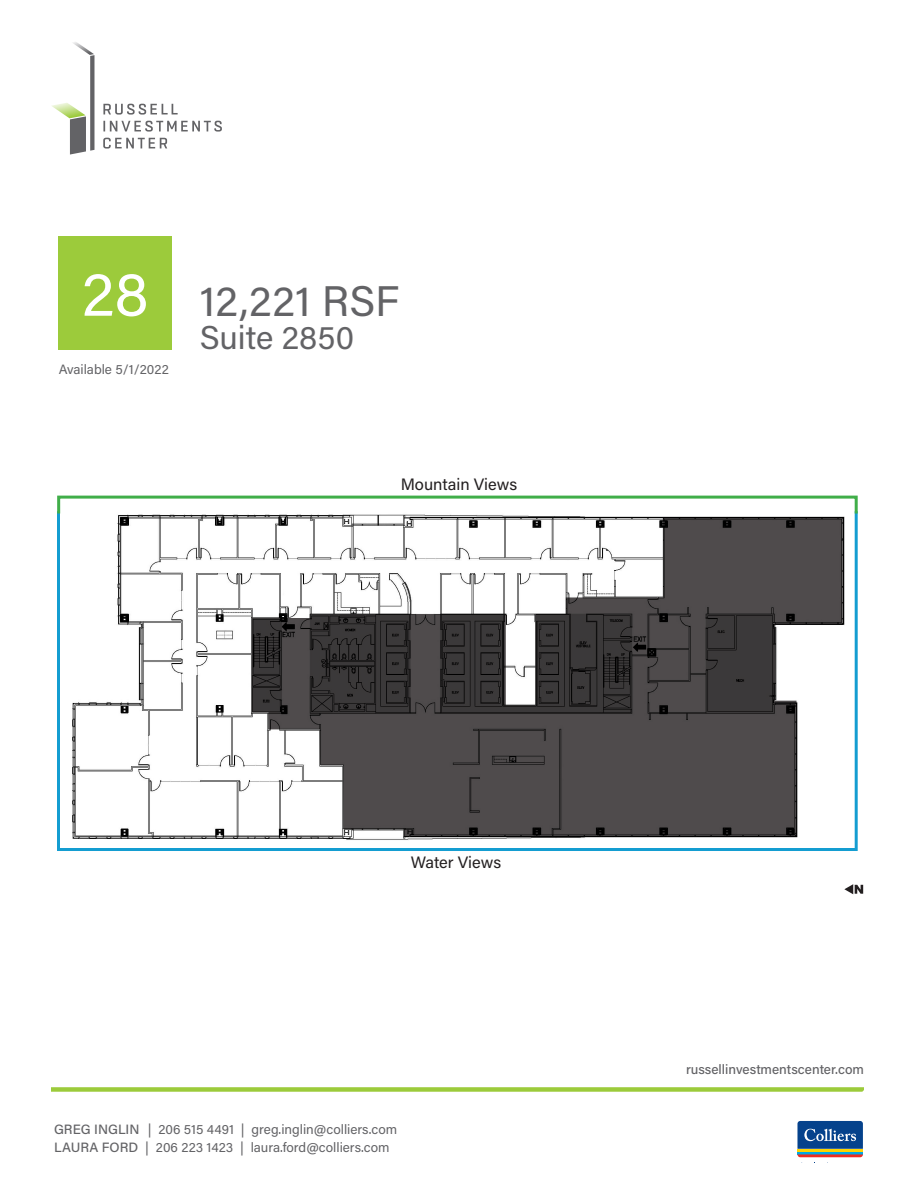
<style>
.page{position:relative;width:918px;height:1188px;background:#fff}
.page>*{position:absolute;margin:0;border:0;box-sizing:border-box;transform-origin:0 0}
.t1{font:62.25px "Acumin Pro";color:#fff}
.t2{font:42.75px "Acumin Pro";letter-spacing:.005em;color:#636366}
.t3{font:33px "Acumin Pro";color:#636366}
.t4{font:16.5px "Acumin Pro";color:#231f20}
.t5{font:13.5px "Acumin Pro";color:#636366}
.t6{font:500 13.5px "Acumin Pro";color:#636366}
.s1{font-weight:500}
</style>
<div class="page">
<img style="left:72px;top:515px;width:772px;height:325px">
<svg style="left:844px;top:884px;width:19px;height:10px"></svg>
<div style="left:57px;top:510px;width:801px;height:341px;border:3px solid #149dd1"></div>
<svg style="left:51px;top:1087px;width:813px;height:5px;background:#a5d04e"></svg>
<svg style="left:796px;top:1120px;width:68px;height:38px"></svg>
<svg style="left:797px;top:1121px;width:66px;height:36px;background:#41668a"></svg>
<svg style="left:103px;top:138px;width:64px;height:11px"></svg>
<svg style="left:103px;top:121px;width:119px;height:11px"></svg>
<svg style="left:103px;top:104px;width:75px;height:11px"></svg>
<svg style="left:52px;top:42px;width:42px;height:113px"></svg>
<div style="left:59px;top:237px;width:113px;height:113px;background:#9ccb3b"></div>
<div style="left:57px;top:496px;width:801px;height:19px;border:3px solid #40ae49"></div>
<svg style="left:252px;top:517px;width:591px;height:319px"></svg>
<p class="t1" style="left:82px;top:251px;width:68px">28</p>
<p class="t5" style="left:59px;top:359px;width:112px">Available 5/1/2022</p>
<p class="t2" style="left:200px;top:272px;width:201px">12,221 RSF</p>
<p class="t3" style="left:200px;top:315px;width:156px">Suite 2850</p>
<p class="t4" style="left:401px;top:473px;width:118px">Mountain Views</p>
<p class="t4" style="left:411px;top:851px;width:92px">Water Views</p>
<p class="t5" style="left:54px;top:1120px;width:345px"><span class="s1">GREG INGLIN</span> | 206 515 4491 | greg.inglin@colliers.com</p>
<p class="t5" style="left:54px;top:1138px;width:337px"><span class="s1">LAURA FORD</span> | 206 223 1423 | laura.ford@colliers.com</p>
<p class="t6" style="left:686px;top:1060px;width:179px">russellinvestmentscenter.com</p>
</div>
